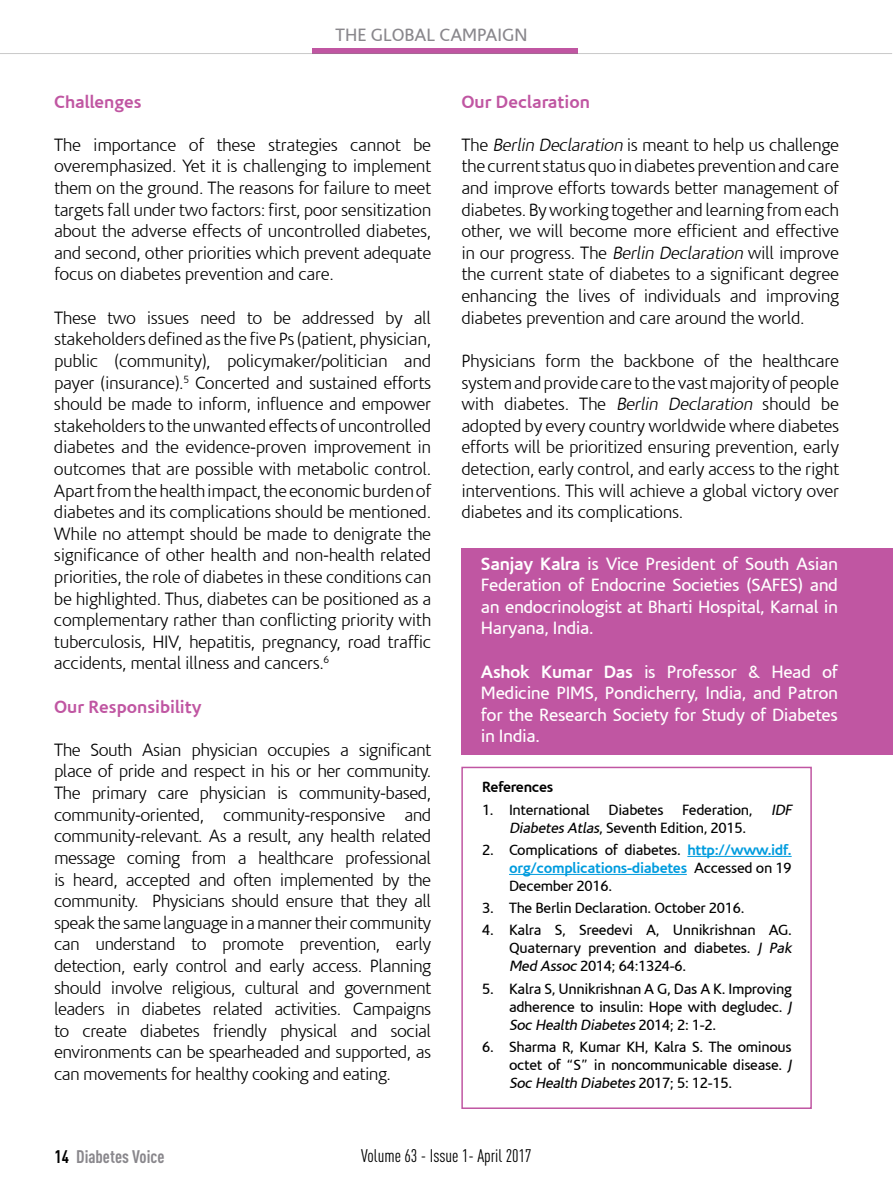
<style>
.page{position:relative;width:893px;height:1191px;background:#fff}
.page>*{position:absolute;margin:0;border:0;box-sizing:border-box;transform-origin:0 0}
.t1{font:300 18px/21.6px "Corisande";letter-spacing:-.02em;color:#000;text-align:justify}
.t2{font:18px/21.6px "Corisande";letter-spacing:-.02em;color:#fff;text-align:justify}
.t3{font:700 18px "Corisande";color:#c056a2}
.t4{font:18px "DIN Cond";color:#000}
.t5{font:18px "Corisande";color:#89878c}
.t6{font:700 18px "DIN Cond";color:#89878c}
.t7{font:15px/18px "Corisande";letter-spacing:-.02em;color:#000}
.t8{font:700 15px "Corisande";letter-spacing:-.02em;color:#000}
.s1{font-style:italic}
.s2{font-weight:700}
.s3{font-weight:700;color:#009cde}
.s4{color:#000}
</style>
<div class="page">
<div style="left:312px;top:48px;width:266px;height:6px;background:#c056a2"></div>
<hr style="left:687px;top:856px;width:105px;height:1px;background:#009cde">
<hr style="left:509px;top:874px;width:178px;height:1px;background:#009cde">
<div style="left:461px;top:766px;width:351px;height:343px;border:2px solid #c056a2"></div>
<div style="left:461px;top:549px;width:432px;height:206px;background:#c056a2"></div>
<p class="t5" style="left:335px;top:25px;width:194px">THE GLOBAL CAMPAIGN</p>
<p class="t3" style="left:54px;top:91px;width:89px">Challenges</p>
<p class="t1" style="left:54px;top:134px;width:379px">The importance of these strategies cannot be overemphasized. Yet it is challenging to implement them on the ground. The reasons for failure to meet targets fall under two factors: first, poor sensitization about the adverse effects of uncontrolled diabetes, and second, other priorities which prevent adequate focus on diabetes prevention and care.</p>
<p class="t1" style="left:54px;top:307px;width:379px">These two issues need to be addressed by all stakeholders defined as the five Ps (patient, physician, public (community), policymaker/politician and payer (insurance).<sup>5</sup> Concerted and sustained efforts should be made to inform, influence and empower stakeholders to the unwanted effects of uncontrolled diabetes and the evidence-proven improvement in outcomes that are possible with metabolic control.<br>Apart from the health impact, the economic burden of diabetes and its complications should be mentioned.<br>While no attempt should be made to denigrate the significance of other health and non-health related priorities, the role of diabetes in these conditions can be highlighted. Thus, diabetes can be positioned as a complementary rather than conflicting priority with tuberculosis, HIV, hepatitis, pregnancy, road traffic accidents, mental illness and cancers.<sup>6</sup></p>
<p class="t3" style="left:54px;top:696px;width:149px">Our Responsibility</p>
<p class="t1" style="left:54px;top:739px;width:379px">The South Asian physician occupies a significant place of pride and respect in his or her community.<br>The primary care physician is community-based, community-oriented, community-responsive and community-relevant. As a result, any health related message coming from a healthcare professional is heard, accepted and often implemented by the community. Physicians should ensure that they all speak the same language in a manner their community can understand to promote prevention, early detection, early control and early access. Planning should involve religious, cultural and government leaders in diabetes related activities. Campaigns to create diabetes friendly physical and social environments can be spearheaded and supported, as can movements for healthy cooking and eating.</p>
<p class="t3" style="left:461px;top:91px;width:130px">Our Declaration</p>
<p class="t1" style="left:461px;top:134px;width:379px">The <span class="s1">Berlin Declaration</span> is meant to help us challenge the current status quo in diabetes prevention and care and improve efforts towards better management of diabetes. By working together and learning from each other, we will become more efficient and effective in our progress. The <span class="s1">Berlin Declaration</span> will improve the current state of diabetes to a significant degree enhancing the lives of individuals and improving diabetes prevention and care around the world.</p>
<p class="t1" style="left:461px;top:350px;width:379px">Physicians form the backbone of the healthcare system and provide care to the vast majority of people with diabetes. The <span class="s1">Berlin Declaration</span> should be adopted by every country worldwide where diabetes efforts will be prioritized ensuring prevention, early detection, early control, and early access to the right interventions. This will achieve a global victory over diabetes and its complications.</p>
<p class="t2" style="left:481px;top:553px;width:359px"><span class="s2">Sanjay Kalra</span> is Vice President of South Asian Federation of Endocrine Societies (SAFES) and an endocrinologist at Bharti Hospital, Karnal in Haryana, India.</p>
<p class="t2" style="left:481px;top:661px;width:359px"><span class="s2">Ashok Kumar Das</span> is Professor &amp; Head of Medicine PIMS, Pondicherry, India, and Patron for the Research Society for Study of Diabetes in India.</p>
<p class="t8" style="left:482px;top:778px;width:73px">References</p>
<p class="t7" style="left:509px;top:801px;width:287px;text-indent:-27px">1. International Diabetes Federation, <span class="s1">IDF<br>DiabetesAtlas</span>, Seventh Edition, 2015.</p>
<p class="t7" style="left:509px;top:841px;width:284px;text-align:justify;text-indent:-27px">2. Complications of diabetes. <span class="s3">http://www.idf. org/complications-diabetes</span> Accessed on 19<br>December 2016.</p>
<p class="t7" style="left:482px;top:899px;width:264px">3. The Berlin Declaration. October 2016.</p>
<p class="t7" style="left:509px;top:921px;width:287px;text-indent:-27px">4. Kalra S, Sreedevi A, Unnikrishnan AG.<br>Quaternary prevention and diabetes. <span class="s1">J Pak<br>Med Assoc</span> 2014; 64:1324-6.</p>
<p class="t7" style="left:509px;top:980px;width:287px;text-indent:-27px">5. Kalra S, Unnikrishnan A G, Das A K. Improving adherence to insulin: Hope with degludec. <span class="s1">J<br>Soc Health Diabetes</span>2 0 1 4 ; 2 : 1 - 2 .</p>
<p class="t7" style="left:509px;top:1038px;width:287px;text-indent:-27px">6. Sharma R, Kumar KH, Kalra S. The ominous octet of “S” in noncommunicable disease. <span class="s1">J<br>Soc Health Diabetes</span>2 0 1 7 ; 5 : 1 2 - 1 5 .</p>
<p class="t6" style="left:54px;top:1145px;width:111px"><span class="s4">14</span> Diabetes Voice</p>
<p class="t4" style="left:361px;top:1145px;width:172px">Volume 63 - Issue 1- April 2017</p>
</div>
